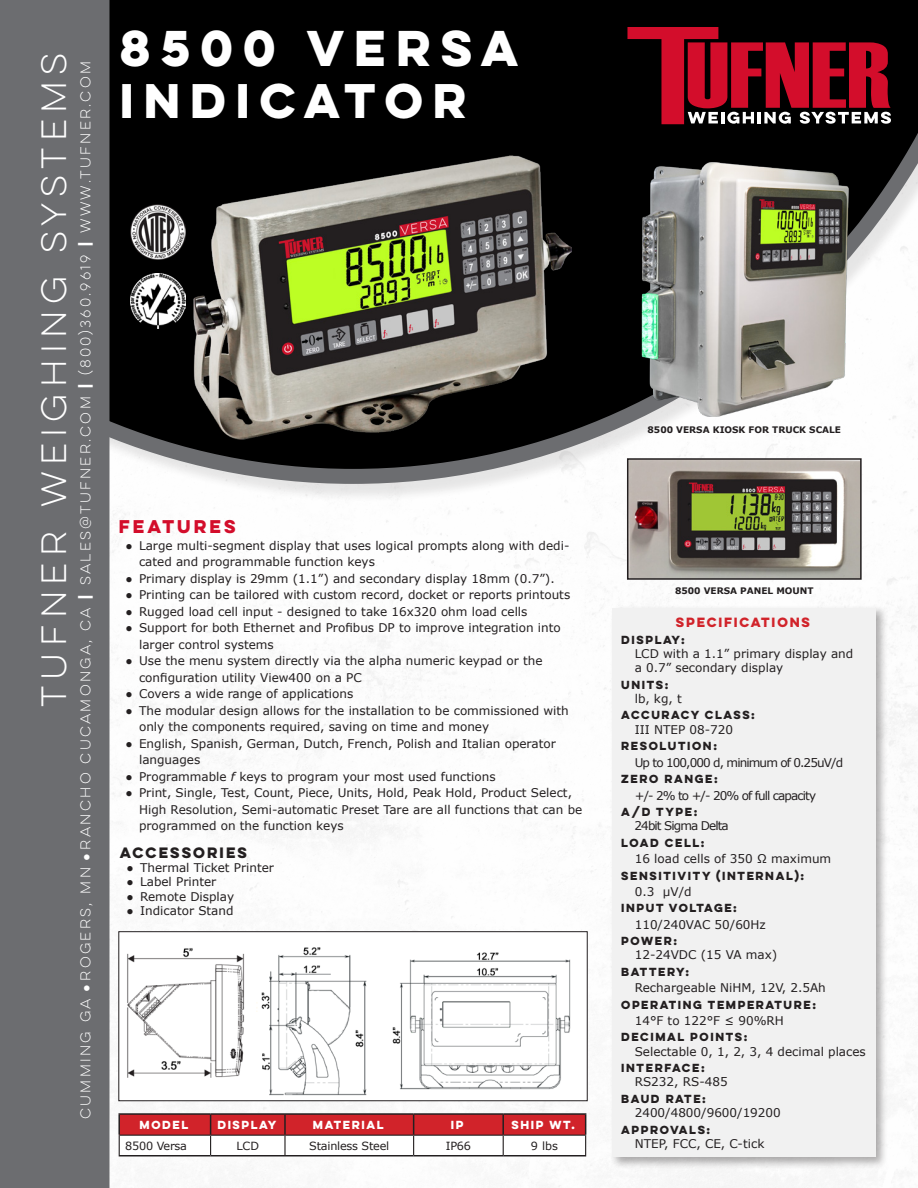
<style>
.page{position:relative;width:918px;height:1188px;background:#fff}
.page>*{position:absolute;margin:0;border:0;box-sizing:border-box;transform-origin:0 0}
.t1{font:700 45px "Lulo Clean One";color:#fff}
.t2{font:700 43.5px "Lulo Clean One";color:#fff}
.t3{font:31.5px "Lulo Clean One";color:#fff}
.Lulo_11{font:700 16.5px "Lulo Clean One";letter-spacing:-.04em;color:#d30d2b}
.Mini_Header{font:700 13.5px "Lulo Clean One";letter-spacing:-.075em;color:#231f20}
.t4{font:12.75px "Lulo Clean One";letter-spacing:-.02em;color:#fff}
.Bullets{font:12px/16.5px "Verdana";color:#231f20}
.Bullets-2{font:12px "Verdana";letter-spacing:-.075em;color:#231f20}
.Mini_Header-2{font:12px "Verdana";letter-spacing:-.075em;color:#231f20}
.Mini_Header-3{font:700 12px "Lulo Clean One";letter-spacing:-.075em;color:#d1232a}
.t5{font:11.25px "Verdana";letter-spacing:-.02em;color:#231f20}
.Mini_Header-4{font:700 10.5px "Lulo Clean One";letter-spacing:-.075em;color:#231f20}
.t6{font:700 10.5px "Lulo Clean One";letter-spacing:-.075em;color:#fff}
.Bullets-3{font:700 10.5px "Lulo Clean One";letter-spacing:-.075em;color:#231f20}
.t7{font:700 9px "Verdana";color:#231f20}
.s1{font-family:"Arial";font-weight:900}
.s2{font-weight:700}
.s3{font-style:italic}
</style>
<div class="page">
<img style="left:111px;top:502px;width:807px;height:686px">
<div style="left:0;top:0;width:918px;height:502px;background:#231f20;opacity:.11"></div>
<svg style="left:110px;top:0;width:808px;height:484px"></svg>
<img style="left:193px;top:156px;width:378px;height:284px">
<div style="left:610px;top:605px;width:279px;height:564px;background:#231f20;opacity:.37"></div>
<div style="left:613px;top:608px;width:263px;height:549px;background:#f1f1f1"></div>
<hr style="left:118px;top:1113px;width:93px;height:2px;background:#231f20">
<hr style="left:118px;top:1115px;width:2px;height:20px;background:#231f20">
<hr style="left:211px;top:1113px;width:74px;height:2px;background:#231f20">
<hr style="left:285px;top:1113px;width:129px;height:2px;background:#231f20">
<hr style="left:414px;top:1113px;width:89px;height:2px;background:#231f20">
<hr style="left:503px;top:1113px;width:83px;height:2px;background:#231f20">
<svg style="left:119px;top:1114px;width:467px;height:41px"></svg>
<hr style="left:119px;top:1135px;width:92px;height:1px;background:#231f20">
<hr style="left:211px;top:1135px;width:74px;height:1px;background:#231f20">
<hr style="left:285px;top:1135px;width:129px;height:1px;background:#231f20">
<hr style="left:414px;top:1135px;width:89px;height:1px;background:#231f20">
<hr style="left:503px;top:1135px;width:83px;height:1px;background:#231f20">
<hr style="left:119px;top:1155px;width:92px;height:2px;background:#231f20">
<hr style="left:211px;top:1155px;width:74px;height:2px;background:#231f20">
<hr style="left:285px;top:1155px;width:129px;height:2px;background:#231f20">
<hr style="left:414px;top:1155px;width:89px;height:2px;background:#231f20">
<hr style="left:503px;top:1155px;width:83px;height:2px;background:#231f20">
<img style="left:636px;top:162px;width:217px;height:254px">
<img style="left:630px;top:461px;width:229px;height:116px">
<div style="left:627px;top:458px;width:235px;height:122px;border:2px solid #231f20"></div>
<div style="left:119px;top:932px;width:468px;height:169px;background:#fff"></div>
<div style="left:119px;top:932px;width:468px;height:169px;border:1px solid #231f20"></div>
<img style="left:127px;top:948px;width:118px;height:130px">
<img style="left:392px;top:952px;width:179px;height:138px">
<img style="left:256px;top:947px;width:111px;height:149px">
<svg style="left:627px;top:27px;width:264px;height:97px;background:#781221"></svg>
<img style="left:130px;top:204px;width:55px;height:55px">
<img style="left:130px;top:273px;width:55px;height:55px">
<div style="left:0;top:0;width:110px;height:1188px;background:#6c6d70"></div>
<p class="t3" style="left:32px;top:707px;width:663px;rotate:-90deg">TUFNER WEIGHING SYSTEMS</p>
<p class="t4" style="left:77px;top:1119px;width:1062px;rotate:-90deg">Cumming GA <span class="s1">●</span> rogers, mn <span class="s1">●</span> rancho cucamonga, ca <span class="s2">|</span> sales@tufner.com <span class="s2">|</span> (800)360.9619 <span class="s2">|</span> www.Tufner.COM</p>
<p class="t1" style="left:120px;top:13px;width:410px">8500 VERSA</p>
<p class="t2" style="left:120px;top:67px;width:358px">INDICATOR</p>
<p class="Lulo_11" style="left:119px;top:514px;width:122px">FEATURES</p>
<p class="Bullets" style="left:139px;top:537px;width:432px;text-indent:-14px">● Large multi-segment display that uses logical prompts along with dedi&shy;cated and programmable function keys</p>
<p class="Bullets" style="left:126px;top:570px;width:431px">● Primary display is 29mm (1.1”) and secondary display 18mm (0.7”).</p>
<p class="Bullets" style="left:126px;top:587px;width:446px">● Printing can be tailored with custom record, docket or reports printouts</p>
<p class="Bullets" style="left:126px;top:603px;width:403px">● Rugged load cell input - designed to take 16x320 ohm load cells</p>
<p class="Bullets" style="left:139px;top:620px;width:423px;text-indent:-14px">● Support for both Ethernet and Profibus DP to improve integration into larger control systems</p>
<p class="Bullets" style="left:139px;top:653px;width:405px;text-indent:-14px">● Use the menu system directly via the alpha numeric keypad or the configuration utility View400 on a PC</p>
<p class="Bullets" style="left:126px;top:686px;width:229px">● Covers a wide range of applications</p>
<p class="Bullets" style="left:139px;top:702px;width:431px;text-indent:-14px">● The modular design allows for the installation to be commissioned with only the components required, saving on time and money</p>
<p class="Bullets" style="left:139px;top:735px;width:418px;text-indent:-14px">● English, Spanish, German, Dutch, French, Polish and Italian operator languages</p>
<p class="Bullets" style="left:126px;top:768px;width:372px">● Programmable <span class="s3">f</span> keys to program your most used functions</p>
<p class="Bullets" style="left:139px;top:785px;width:445px;text-indent:-14px">● Print, Single, Test, Count, Piece, Units, Hold, Peak Hold, Product Select,<br>High Resolution, Semi-automatic Preset Tare are all functions that can be programmed on the function keys</p>
<p class="Mini_Header" style="left:120px;top:842px;width:132px">ACCESSORIES</p>
<p class="Bullets" style="left:127px;top:860px;width:149px">● Thermal Ticket Printer</p>
<p class="Bullets" style="left:127px;top:874px;width:91px">● Label Printer</p>
<p class="Bullets" style="left:127px;top:888px;width:109px">● Remote Display</p>
<p class="Bullets" style="left:127px;top:902px;width:108px">● Indicator Stand</p>
<p class="t6" style="left:140px;top:1117px;width:52px">MODEL</p>
<p class="t6" style="left:217px;top:1117px;width:63px">DISPLAY</p>
<p class="t6" style="left:313px;top:1117px;width:75px">MATERIAL</p>
<p class="t6" style="left:451px;top:1117px;width:17px">IP</p>
<p class="t6" style="left:512px;top:1117px;width:67px">SHIP WT.</p>
<p class="t5" style="left:125px;top:1139px;width:63px">8500 Versa</p>
<p class="t5" style="left:236px;top:1139px;width:24px">LCD</p>
<p class="t5" style="left:309px;top:1139px;width:82px">Stainless Steel</p>
<p class="t5" style="left:446px;top:1139px;width:27px">IP66</p>
<p class="t5" style="left:531px;top:1139px;width:29px">9 lbs</p>
<p class="t7" style="left:648px;top:424px;width:195px">8500 VERSA KIOSK FOR TRUCK SCALE</p>
<p class="t7" style="left:675px;top:585px;width:140px">8500 VERSA PANEL MOUNT</p>
<p class="Mini_Header-3" style="left:676px;top:613px;width:138px">SPECIFICATIONS</p>
<p class="Mini_Header-4" style="left:621px;top:631px;width:67px">DISPLAY:</p>
<p class="Bullets" style="left:635px;top:647px;width:220px;line-height:14.2px">LCD with a 1.1” primary display and a 0.7” secondary display</p>
<p class="Bullets-3" style="left:621px;top:676px;width:51px">UNITS:</p>
<p class="Bullets" style="left:635px;top:691px;width:49px">lb, kg, t</p>
<p class="Mini_Header-4" style="left:621px;top:707px;width:138px">ACCURACY CLASS:</p>
<p class="Bullets" style="left:635px;top:721px;width:100px">III NTEP 08-720</p>
<p class="Mini_Header-4" style="left:621px;top:738px;width:100px">RESOLUTION:</p>
<p class="Bullets-2" style="left:635px;top:755px;width:210px">Up to 100,000 d, minimum of 0.25uV/d</p>
<p class="Mini_Header-4" style="left:621px;top:771px;width:100px">ZERO RANGE:</p>
<p class="Bullets-2" style="left:635px;top:788px;width:183px">+/- 2% to +/- 20% of full capacity</p>
<p class="Mini_Header-4" style="left:621px;top:804px;width:80px">A/D TYPE:</p>
<p class="Mini_Header-2" style="left:635px;top:818px;width:96px">24bit Sigma Delta</p>
<p class="Mini_Header-4" style="left:621px;top:835px;width:87px">LOAD CELL:</p>
<p class="Bullets" style="left:635px;top:851px;width:198px">16 load cells of 350 Ω maximum</p>
<p class="Mini_Header-4" style="left:621px;top:867px;width:187px">SENSITIVITY (INTERNAL):</p>
<p class="Bullets" style="left:635px;top:883px;width:58px">0.3 µV/d</p>
<p class="Mini_Header-4" style="left:621px;top:900px;width:120px">INPUT VOLTAGE:</p>
<p class="Bullets" style="left:635px;top:916px;width:133px">110/240VAC 50/60Hz</p>
<p class="Mini_Header-4" style="left:621px;top:933px;width:60px">POWER:</p>
<p class="Bullets" style="left:635px;top:947px;width:144px">12-24VDC (15 VA max)</p>
<p class="Mini_Header-4" style="left:621px;top:964px;width:72px">BATTERY:</p>
<p class="Bullets" style="left:635px;top:980px;width:193px">Rechargeable NiHM, 12V, 2.5Ah</p>
<p class="Mini_Header-4" style="left:621px;top:996px;width:199px">OPERATING TEMPERATURE:</p>
<p class="Bullets" style="left:635px;top:1012px;width:151px">14°F to 122°F ≤ 90%RH</p>
<p class="Mini_Header-4" style="left:621px;top:1029px;width:130px">DECIMAL POINTS:</p>
<p class="Bullets" style="left:635px;top:1043px;width:233px">Selectable 0, 1, 2, 3, 4 decimal places</p>
<p class="Mini_Header-4" style="left:621px;top:1060px;width:87px">INTERFACE:</p>
<p class="Bullets" style="left:635px;top:1074px;width:94px">RS232, RS-485</p>
<p class="Mini_Header-4" style="left:621px;top:1091px;width:89px">BAUD RATE:</p>
<p class="Bullets" style="left:635px;top:1105px;width:148px">2400/4800/9600/19200</p>
<p class="Mini_Header-4" style="left:621px;top:1121px;width:93px">APPROVALS:</p>
<p class="Bullets" style="left:635px;top:1135px;width:131px">NTEP, FCC, CE, C-tick</p>
</div>
